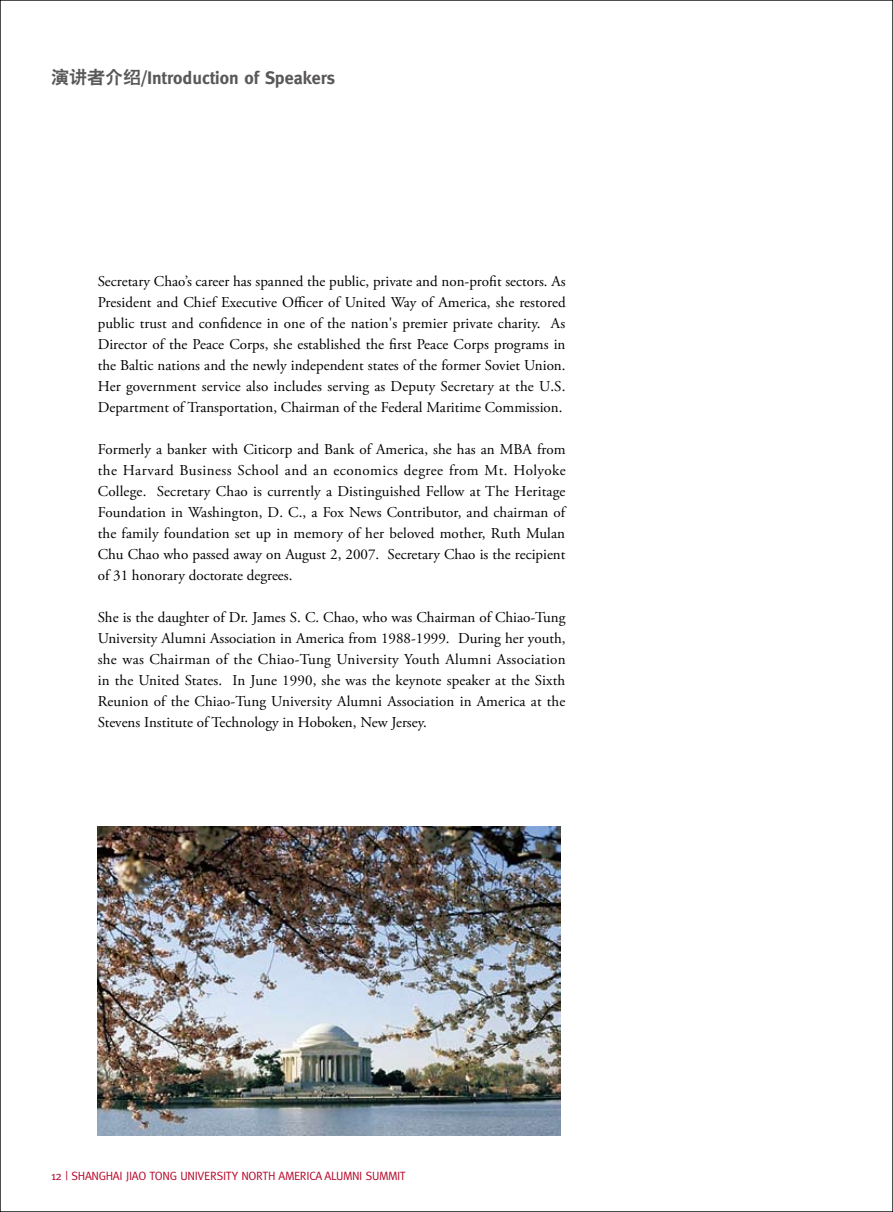
<style>
.page{position:relative;width:893px;height:1212px;background:#fff}
.page>*{position:absolute;margin:0;border:0;box-sizing:border-box;transform-origin:0 0}
.t1{font:700 18px "Meta";color:#595757}
.t2{font:15px/21px "Adobe Garamond Pro";color:#000;text-align:justify}
.t3{font:12px "Meta";letter-spacing:-.025em;color:#b50729}
.s1{font-family:"C Hei 2 HKS";font-weight:800}
</style>
<div class="page">
<img style="left:98px;top:827px;width:463px;height:308px">
<p class="t1" style="left:51px;top:67px;width:286px"><span class="s1">演講者介紹</span>/Introduction of Speakers</p>
<p class="t2" style="left:98px;top:271px;width:469px">Secretary Chao’s career has spanned the public, private and non-profit sectors. As President and Chief Executive Officer of United Way of America, she restored public trust and confidence in one of the nation's premier private charity. As Director of the Peace Corps, she established the first Peace Corps programs in the Baltic nations and the newly independent states of the former Soviet Union.<br>Her government service also includes serving as Deputy Secretary at the U.S.<br>Department of Transportation, Chairman of the Federal Maritime Commission.</p>
<p class="t2" style="left:98px;top:439px;width:470px">Formerly a banker with Citicorp and Bank of America, she has an MBA from the Harvard Business School and an economics degree from Mt. Holyoke College. Secretary Chao is currently a Distinguished Fellow at The Heritage Foundation in Washington, D. C., a Fox News Contributor, and chairman of the family foundation set up in memory of her beloved mother, Ruth Mulan Chu Chao who passed away on August 2, 2007. Secretary Chao is the recipient of 31 honorary doctorate degrees.</p>
<p class="t2" style="left:98px;top:607px;width:469px">She is the daughter of Dr. James S. C. Chao, who was Chairman of Chiao-Tung University Alumni Association in America from 1988-1999. During her youth, she was Chairman of the Chiao-Tung University Youth Alumni Association in the United States. In June 1990, she was the keynote speaker at the Sixth Reunion of the Chiao-Tung University Alumni Association in America at the Stevens Institute of Technology in Hoboken, New Jersey.</p>
<p class="t3" style="left:51px;top:1169px;width:356px">12 | SHANGHAI JIAO TONG UNIVERSITY NORTH AMERICA ALUMNI SUMMIT</p>
</div>
